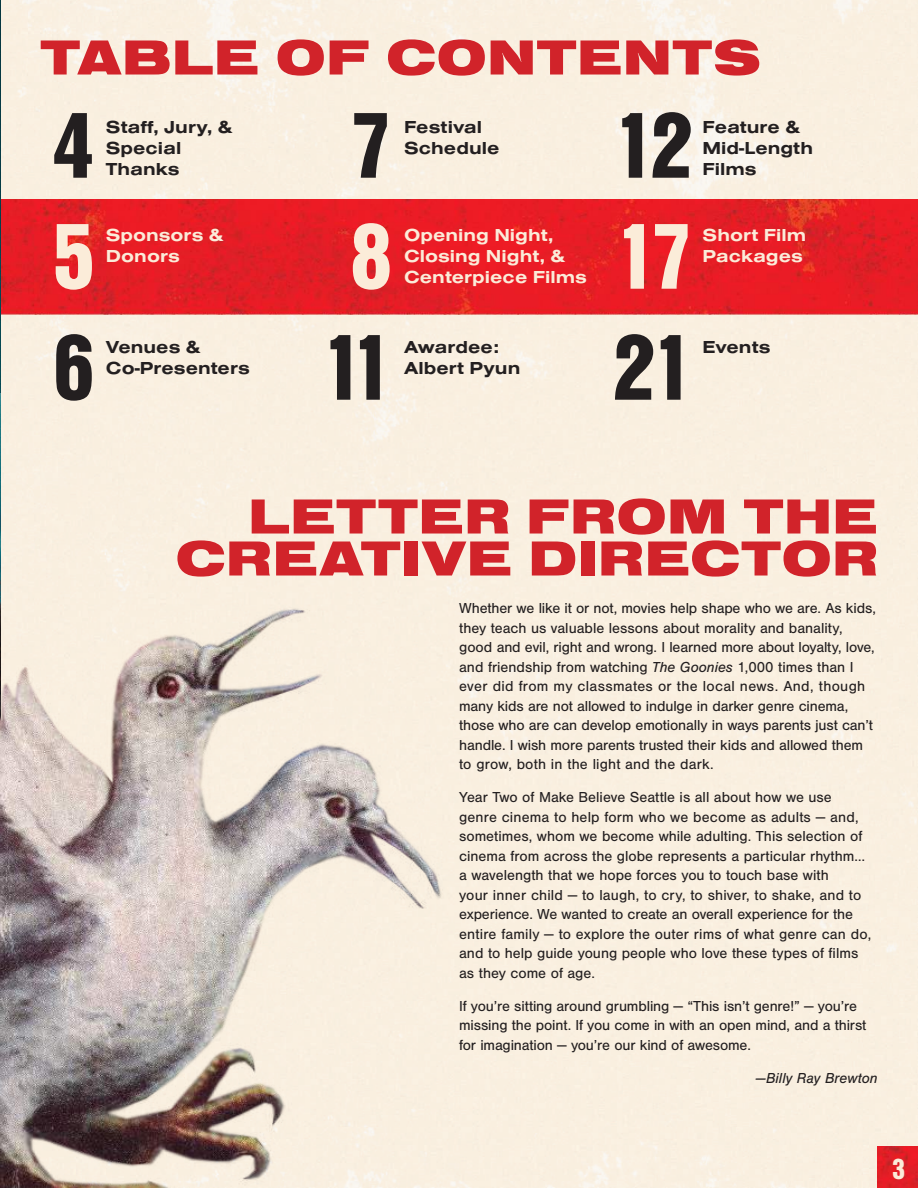
<style>
.page{position:relative;width:918px;height:1188px;background:#fff}
.page>*{position:absolute;margin:0;border:0;box-sizing:border-box;transform-origin:0 0}
.t1{font:900 90px "Nimbus San Con L";color:#231f20}
.t2{font:900 90px "Nimbus San Con L";color:#fbecd9}
.t3{font:900 51px/42px "Nimbus San Ext";letter-spacing:.01em;color:#d1232a;text-align:right}
.t4{font:900 28.05px "Nimbus San Con L";color:#fbecd9}
.t5{font:700 18px/21px "Nimbus San Ext";color:#231f20}
.t6{font:700 18px/21px "Nimbus San Ext";color:#fbecd9}
.t7{font:15px/19.5px "Nimbus San";color:#231f20}
.t8{font:italic 15px "Nimbus San";color:#231f20}
.s1{font-style:italic}
</style>
<div class="page">
<div style="left:1px;top:0;width:917px;height:1188px;background:#f9efe0"></div>
<img style="left:1px;top:200px;width:917px;height:114px">
<img style="left:0;top:1px;width:1px;height:392px">
<img style="left:0;top:393px;width:1px;height:149px">
<img style="left:0;top:542px;width:513px;height:646px">
<img style="left:877px;top:1147px;width:41px;height:41px">
<h2 class="t3" style="left:40px;top:37px;width:722px">TABLE OF CONTENTS</h2>
<h1 class="t1" style="left:53px;top:77px;width:44px">4</h1>
<h1 class="t1" style="left:613px;top:77px;width:82px">12</h1>
<h1 class="t1" style="left:350px;top:77px;width:44px">7</h1>
<p class="t5" style="left:106px;top:115px;width:128px">Staff, Jury, &amp;<br>Special<br>Thanks</p>
<p class="t5" style="left:404px;top:115px;width:97px">Festival<br>Schedule</p>
<p class="t5" style="left:703px;top:115px;width:112px">Feature &amp;<br>Mid-Length<br>Films</p>
<h1 class="t2" style="left:53px;top:188px;width:44px">5</h1>
<h1 class="t2" style="left:350px;top:188px;width:44px">8</h1>
<h1 class="t2" style="left:614px;top:188px;width:80px">17</h1>
<p class="t6" style="left:106px;top:223px;width:119px">Sponsors &amp;<br>Donors</p>
<p class="t6" style="left:404px;top:223px;width:184px">Opening Night,<br>Closing Night, &amp;<br>Centerpiece Films</p>
<p class="t6" style="left:703px;top:223px;width:105px">Short Film<br>Packages</p>
<h1 class="t1" style="left:53px;top:299px;width:44px">6</h1>
<h1 class="t1" style="left:613px;top:299px;width:81px">21</h1>
<h1 class="t1" style="left:321px;top:299px;width:73px">11</h1>
<p class="t5" style="left:106px;top:336px;width:146px">Venues &amp;<br>Co-Presenters</p>
<p class="t5" style="left:404px;top:336px;width:118px">Awardee:<br>Albert Pyun</p>
<p class="t5" style="left:703px;top:336px;width:69px">Events</p>
<h2 class="t3" style="left:176px;top:496px;width:704px">LETTER FROM THE<br>CREATIVE DIRECTOR</h2>
<p class="t7" style="left:459px;top:599px;width:418px">Whether we like it or not, movies help shape who we are. As kids, they teach us valuable lessons about morality and banality, good and evil, right and wrong. I learned more about loyalty, love, and friendship from watching <span class="s1">The Goonies</span> 1,000 times than I ever did from my classmates or the local news. And, though many kids are not allowed to indulge in darker genre cinema, those who are can develop emotionally in ways parents just can’t handle. I wish more parents trusted their kids and allowed them to grow, both in the light and the dark.</p>
<p class="t7" style="left:459px;top:788px;width:414px">Year Two of Make Believe Seattle is all about how we use genre cinema to help form who we become as adults — and, sometimes, whom we become while adulting. This selection of cinema from across the globe represents a particular rhythm… a wavelength that we hope forces you to touch base with<br>your inner child — to laugh, to cry, to shiver, to shake, and to experience. We wanted to create an overall experience for the entire family — to explore the outer rims of what genre can do, and to help guide young people who love these types of films as they come of age.</p>
<p class="t7" style="left:459px;top:996px;width:409px">If you’re sitting around grumbling — “This isn’t genre!” — you’re missing the point. If you come in with an open mind, and a thirst for imagination — you’re our kind of awesome.</p>
<p class="t8" style="left:756px;top:1069px;width:124px">—Billy Ray Brewton</p>
<h3 class="t4" style="left:892px;top:1147px;width:15px">3</h3>
</div>
